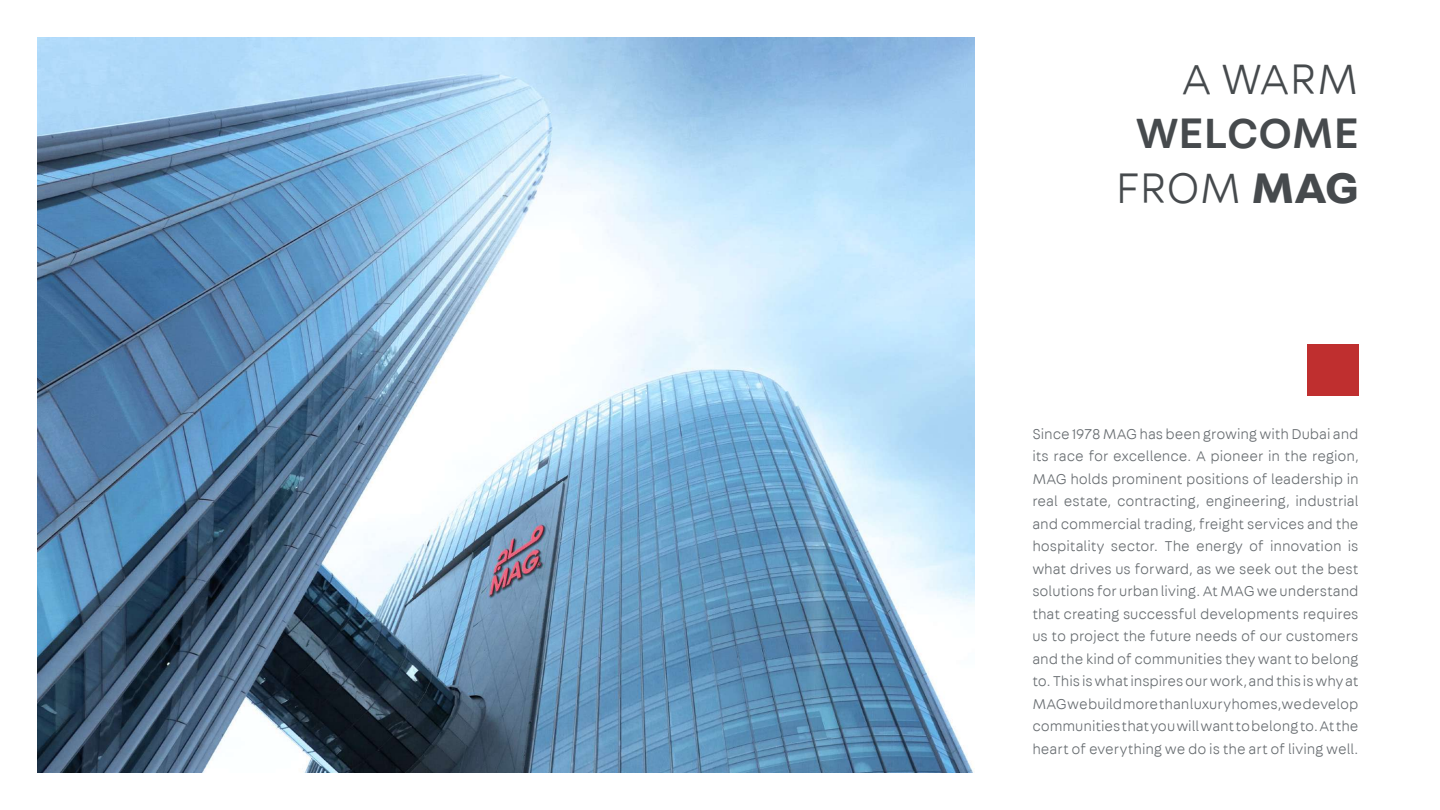
<style>
.page{position:relative;width:1440px;height:810px;background:#fff}
.page>*{position:absolute;margin:0;border:0;box-sizing:border-box;transform-origin:0 0}
.t1{font:500 45px/54px "Fabriga";letter-spacing:.005em;color:#464a4d;text-align:center}
.t2{font:300 45px "Fabriga";color:#464a4d}
.t3{font:300 15px/22.5px "Fabriga";letter-spacing:-.005em;color:#676c70;text-align:justify}
.s1{font-weight:300}
.s2{font-weight:700}
</style>
<div class="page">
<img style="left:38px;top:38px;width:937px;height:734px">
<div style="left:1307px;top:344px;width:52px;height:52px;background:#bf2f2f"></div>
<h1 class="t2" style="left:1182px;top:52px;width:178px">A WARM</h1>
<h1 class="t1" style="left:1116px;top:104px;width:244px">WELCOME<br><span class="s1">FROM</span> <span class="s2">MAG</span></h1>
<p class="t3" style="left:1032px;top:422px;width:328px">Since 1978 MAG has been growing with Dubai and its race for excellence. A pioneer in the region, MAG holds prominent positions of leadership in real estate, contracting, engineering, industrial and commercial trading, freight services and the hospitality sector. The energy of innovation is what drives us forward, as we seek out the best solutions for urban living. At MAG we understand that creating successful developments requires us to project the future needs of our customers and the kind of communities they want to belong to. This is what inspires our work, and this is why at MAG we build more than luxury homes, we develop communities that you will want to belong to. At the heart of everything we do is the art of living well.</p>
</div>
